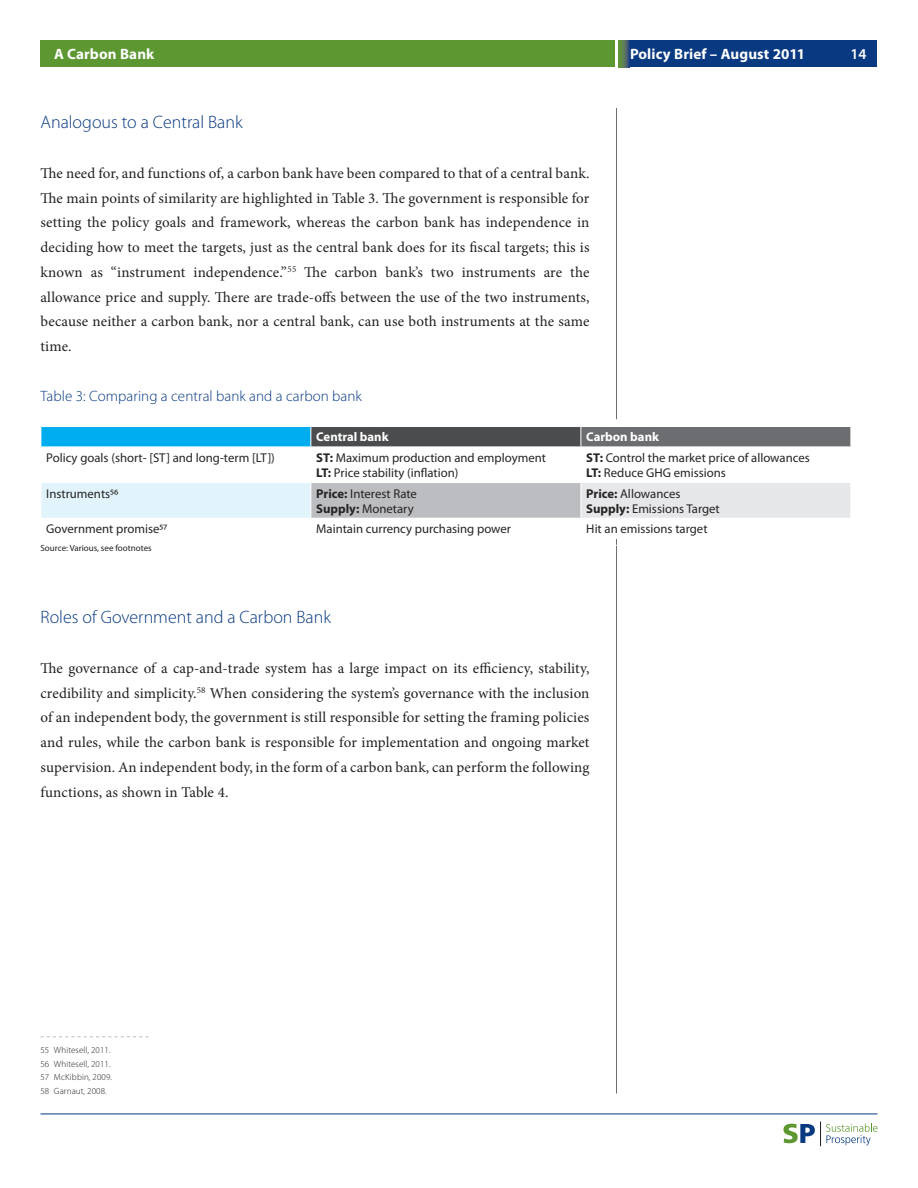
<style>
.page{position:relative;width:918px;height:1188px;background:#fff}
.page>*{position:absolute;margin:0;border:0;box-sizing:border-box;transform-origin:0 0}
.subs{font:300 18px "Myriad Pro";color:#083981}
.body{font:15px/24.8px "Minion Pro";letter-spacing:.01em;color:#231f20;text-align:justify}
.chart_title{font:300 15px "Myriad Pro";letter-spacing:.005em;color:#083981}
.t1{font:700 15px "Myriad Pro";letter-spacing:.01em;color:#fff}
.t2{font:600 15px "Myriad Pro";color:#fff}
.chart_body{font:12.75px "Myriad Pro";color:#262324}
.chart_body_bold{font:700 12.75px "Myriad Pro";color:#fff}
.footnote{font:300 9px "Myriad Pro";letter-spacing:.01em;color:#231f20}
.source{font:9px "Myriad Pro";color:#231f20}
.s1{font-weight:700}
</style>
<div class="page">
<hr style="left:616px;top:108px;width:1px;height:986px;background:#6c6d70">
<div style="left:311px;top:427px;width:270px;height:20px;background:#4b4c4d"></div>
<div style="left:581px;top:427px;width:270px;height:20px;background:#6c6d70"></div>
<div style="left:311px;top:483px;width:270px;height:35px;background:#bcbdc0"></div>
<div style="left:581px;top:483px;width:270px;height:35px;background:#e6e7e9"></div>
<svg style="left:580px;top:427px;width:1px;height:20px"></svg>
<hr style="left:581px;top:447px;width:270px;height:1px;background:#fff">
<hr style="left:581px;top:482px;width:270px;height:1px;background:#fff">
<hr style="left:580px;top:483px;width:1px;height:35px;background:#fff">
<hr style="left:581px;top:518px;width:270px;height:1px;background:#fff">
<hr style="left:581px;top:419px;width:270px;height:1px;background:#fff">
<hr style="left:581px;top:426px;width:270px;height:1px;background:#fff">
<svg style="left:850px;top:427px;width:1px;height:20px"></svg>
<hr style="left:850px;top:483px;width:1px;height:35px;background:#fff">
<svg style="left:41px;top:426px;width:270px;height:92px"></svg>
<hr style="left:581px;top:538px;width:270px;height:1px;background:#fff">
<hr style="left:581px;top:545px;width:270px;height:1px;background:#fff">
<svg style="left:40px;top:1036px;width:108px;height:1px"></svg>
<div style="left:616px;top:40px;width:262px;height:28px;background:#083981"></div>
<svg style="left:618px;top:40px;width:12px;height:28px"></svg>
<div style="left:40px;top:40px;width:576px;height:28px;background:#5c9731"></div>
<hr style="left:40px;top:1114px;width:838px;height:1px;background:#083981">
<hr style="left:615px;top:34px;width:3px;height:40px;background:#fff">
<svg style="left:784px;top:1122px;width:94px;height:24px"></svg>
<p class="t1" style="left:54px;top:44px;width:102px">A Carbon Bank</p>
<p class="t1" style="left:630px;top:44px;width:177px">Policy Brief – August 2011</p>
<p class="t2" style="left:850px;top:44px;width:18px">14</p>
<p class="subs" style="left:40px;top:112px;width:204px">Analogous to a Central Bank</p>
<p class="body" style="left:40px;top:161px;width:551px">The need for, and functions of, a carbon bank have been compared to that of a central bank.<br>The main points of similarity are highlighted in Table 3. The government is responsible for setting the policy goals and framework, whereas the carbon bank has independence in deciding how to meet the targets, just as the central bank does for its fiscal targets; this is known as “instrument independence.”<sup>55</sup> The carbon bank’s two instruments are the allowance price and supply. There are trade-offs between the use of the two instruments, because neither a carbon bank, nor a central bank, can use both instruments at the same time.</p>
<p class="chart_title" style="left:41px;top:387px;width:323px">Table 3: Comparing a central bank and a carbon bank</p>
<p class="chart_body_bold" style="left:316px;top:429px;width:74px">Central bank</p>
<p class="chart_body_bold" style="left:586px;top:429px;width:74px">Carbon bank</p>
<p class="chart_body" style="left:46px;top:450px;width:230px">Policy goals (short- [ST] and long-term [LT])</p>
<p class="chart_body" style="left:316px;top:450px;width:231px"><span class="s1">ST:</span> Maximum production and employment</p>
<p class="chart_body" style="left:316px;top:465px;width:144px"><span class="s1">LT:</span> Price stability (inflation)</p>
<p class="chart_body" style="left:586px;top:450px;width:225px"><span class="s1">ST:</span> Control the market price of allowances</p>
<p class="chart_body" style="left:586px;top:465px;width:141px"><span class="s1">LT:</span> Reduce GHG emissions</p>
<p class="chart_body" style="left:46px;top:485px;width:74px">Instruments56</p>
<p class="chart_body" style="left:316px;top:485px;width:102px"><span class="s1">Price:</span> Interest Rate</p>
<p class="chart_body" style="left:316px;top:501px;width:99px"><span class="s1">Supply:</span> Monetary</p>
<p class="chart_body" style="left:586px;top:485px;width:96px"><span class="s1">Price:</span> Allowances</p>
<p class="chart_body" style="left:586px;top:501px;width:135px"><span class="s1">Supply:</span> Emissions Target</p>
<p class="chart_body" style="left:46px;top:521px;width:122px">Government promise57</p>
<p class="chart_body" style="left:316px;top:521px;width:196px">Maintain currency purchasing power</p>
<p class="chart_body" style="left:586px;top:521px;width:123px">Hit an emissions target</p>
<p class="source" style="left:40px;top:543px;width:113px">Source: Various, see footnotes</p>
<p class="subs" style="left:40px;top:607px;width:292px">Roles of Government and a Carbon Bank</p>
<p class="body" style="left:40px;top:656px;width:551px">The governance of a cap-and-trade system has a large impact on its efficiency, stability, credibility and simplicity.<sup>58</sup> When considering the system’s governance with the inclusion of an independent body, the government is still responsible for setting the framing policies and rules, while the carbon bank is responsible for implementation and ongoing market supervision. An independent body, in the form of a carbon bank, can perform the following functions, as shown in Table 4.</p>
<p class="footnote" style="left:40px;top:1045px;width:72px">55 Whitesell, 2011.</p>
<p class="footnote" style="left:40px;top:1059px;width:72px">56 Whitesell, 2011.</p>
<p class="footnote" style="left:40px;top:1072px;width:73px">57 McKibbin, 2009.</p>
<p class="footnote" style="left:40px;top:1086px;width:68px">58 Garnaut, 2008.</p>
</div>
